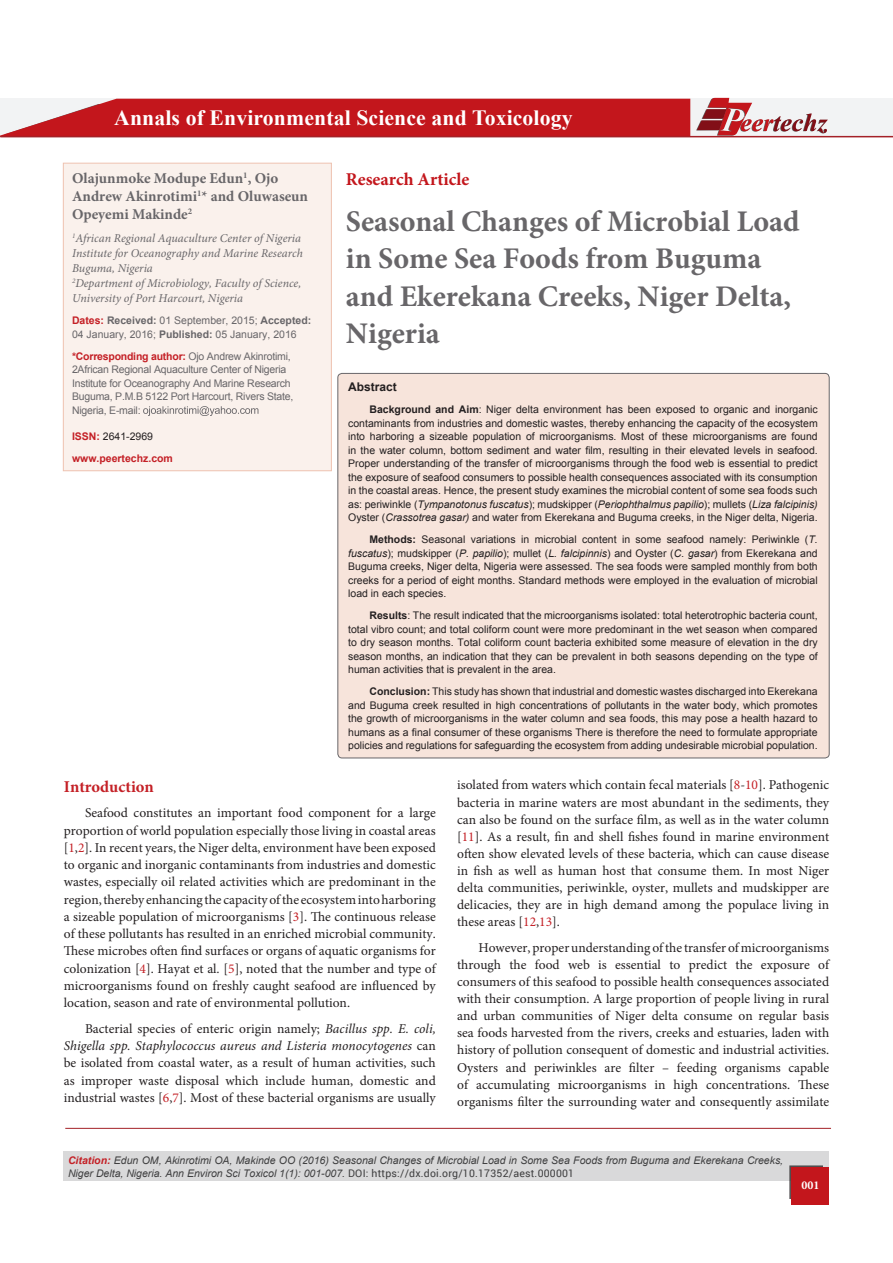
<style>
.page{position:relative;width:893px;height:1263px;background:#fff}
.page>*{position:absolute;margin:0;border:0;box-sizing:border-box;transform-origin:0 0}
.t1{font:700 30px/37.5px "Minion Pro";color:#686669}
.t2{font:700 21.75px "Times New Roman";letter-spacing:.005em;color:#fff}
.t3{font:700 18px "Minion Pro";color:#c3161c}
.bodyText{font:700 16.5px "Minion Pro";color:#c42026}
.t4{font:700 15px/18px "Minion Pro";color:#686669}
.bodyText-2{font:13.5px/17.1px "Minion Pro";color:#231f20;text-align:justify}
.t5{font:italic 12px/15px "Minion Pro";color:#686669}
.t6{font:700 12px "Arial";color:#231f20}
.t7{font:700 12px "Minion Pro";color:#fff}
.bodyText-3{font:10.5px/13.5px "Arial";color:#231f20;text-align:justify}
.Pa1{font:italic 10.5px/13.5px "Arial";color:#3e3e3f}
.t8{font:10.5px/13.5px "Arial";letter-spacing:-.02em;color:#686669}
.t9{font:10.5px/13.5px "Arial";color:#686669}
.t10{font:700 10.5px "Arial";color:#c42026}
.s1{font-weight:700;color:#c42026}
.s2{font-weight:700}
.s3{font-style:italic}
.s4{color:#c42026}
.s5{font-family:"Roboto";font-style:normal}
</style>
<div class="page">
<div style="left:0;top:99px;width:893px;height:38px;background:#f2f3f4"></div>
<svg style="left:0;top:99px;width:690px;height:37px;background:#c6282e"></svg>
<hr style="left:0;top:136px;width:893px;height:1px;background:#a42127">
<svg style="left:696px;top:98px;width:132px;height:37px"></svg>
<div style="left:64px;top:1151px;width:765px;height:30px;background:#d9d9da"></div>
<hr style="left:65px;top:1128px;width:766px;height:1px;background:#a42127">
<div style="left:789px;top:1165px;width:34px;height:34px;background:#231f20;opacity:.75"></div>
<svg style="left:792px;top:1167px;width:37px;height:38px"></svg>
<div style="left:338px;top:373px;width:491px;height:385px;background:#f7e4db;border-radius:4px"></div>
<div style="left:63px;top:163px;width:268px;height:308px;background:#faf1ec"></div>
<svg style="left:143px;top:406px;width:115px;height:10px"></svg>
<div style="left:63px;top:163px;width:269px;height:308px;border:1px solid #eec3b1"></div>
<p class="t2" style="left:114px;top:102px;width:460px">Annals of Environmental Science and Toxicology</p>
<p class="t3" style="left:346px;top:166px;width:125px">Research Article</p>
<p class="t1" style="left:346px;top:202px;width:455px">Seasonal Changes of Microbial Load in Some Sea Foods from Buguma and Ekerekana Creeks, Niger Delta,<br>Nigeria</p>
<p class="t4" style="left:72px;top:169px;width:238px">Olajunmoke Modupe Edun<sup>1</sup>, Ojo<br>Andrew Akinrotimi<sup>1</sup>* and Oluwaseun<br>Opeyemi Makinde<sup>2</sup></p>
<p class="t5" style="left:72px;top:231px;width:232px"><sup>1</sup>African Regional Aquaculture Center of Nigeria<br>Institute for Oceanography and Marine Research<br>Buguma, Nigeria</p>
<p class="t5" style="left:72px;top:276px;width:231px"><sup>2</sup>Department of Microbiology, Faculty of Science,<br>University of Port Harcourt, Nigeria</p>
<p class="t9" style="left:72px;top:314px;width:241px"><span class="s1">Dates:</span> <span class="s2">Received:</span> 01 September, 2015; <span class="s2">Accepted:<br></span>04 January, 2016; <span class="s2">Published:</span> 05 January, 2016</p>
<p class="t8" style="left:72px;top:349px;width:223px"><span class="s1">*Corresponding author:</span> Ojo Andrew Akinrotimi, 2African Regional Aquaculture Center of Nigeria Institute for Oceanography And Marine Research Buguma, P.M.B 5122 Port Harcourt, Rivers State, Nigeria, E-mail:</p>
<p class="bodyText-3" style="left:72px;top:429px;width:83px"><span class="s1">ISSN:</span> 2641-2969</p>
<p class="t10" style="left:72px;top:451px;width:102px">www.peertechz.com</p>
<p class="t6" style="left:348px;top:378px;width:50px">Abstract</p>
<p class="bodyText-3" style="left:348px;top:402px;width:471px;text-indent:21px"><span class="s2">Background and Aim</span>: Niger delta environment has been exposed to organic and inorganic contaminants from industries and domestic wastes, thereby enhancing the capacity of the ecosystem into harboring a sizeable population of microorganisms. Most of these microorganisms are found in the water column, bottom sediment and water film, resulting in their elevated levels in seafood.<br>Proper understanding of the transfer of microorganisms through the food web is essential to predict the exposure of seafood consumers to possible health consequences associated with its consumption in the coastal areas. Hence, the present study examines the microbial content of some sea foods such as: periwinkle (<span class="s3">Tympanotonus fuscatus</span>); mudskipper (<span class="s3">Periophthalmus papilio</span>); mullets (<span class="s3">Liza falcipinis)<br></span>Oyster (<span class="s3">Crassotrea gasar)</span> and water from Ekerekana and Buguma creeks, in the Niger delta, Nigeria.</p>
<p class="bodyText-3" style="left:348px;top:532px;width:471px;text-indent:21px"><span class="s2">Methods:</span> Seasonal variations in microbial content in some seafood namely: Periwinkle (<span class="s3">T. fuscatus</span>); mudskipper (<span class="s3">P. papilio</span>); mullet (<span class="s3">L. falcipinnis</span>) and Oyster (<span class="s3">C. gasar</span>) from Ekerekana and Buguma creeks, Niger delta, Nigeria were assessed. The sea foods were sampled monthly from both creeks for a period of eight months. Standard methods were employed in the evaluation of microbial load in each species.</p>
<p class="bodyText-3" style="left:348px;top:608px;width:471px;text-indent:21px"><span class="s2">Results</span>: The result indicated that the microorganisms isolated: total heterotrophic bacteria count, total vibro count; and total coliform count were more predominant in the wet season when compared to dry season months. Total coliform count bacteria exhibited some measure of elevation in the dry season months, an indication that they can be prevalent in both seasons depending on the type of human activities that is prevalent in the area.</p>
<p class="bodyText-3" style="left:348px;top:684px;width:471px;text-indent:21px"><span class="s2">Conclusion:</span> This study has shown that industrial and domestic wastes discharged into Ekerekana and Buguma creek resulted in high concentrations of pollutants in the water body, which promotes the growth of microorganisms in the water column and sea foods, this may pose a health hazard to humans as a final consumer of these organisms There is therefore the need to formulate appropriate policies and regulations for safeguarding the ecosystem from adding undesirable microbial population.</p>
<p class="bodyText-2" style="left:457px;top:777px;width:374px">isolated from waters which contain fecal materials [<span class="s4">8</span>-<span class="s4">10</span>]. Pathogenic bacteria in marine waters are most abundant in the sediments, they can also be found on the surface film, as well as in the water column [<span class="s4">11</span>]. As a result, fin and shell fishes found in marine environment often show elevated levels of these bacteria, which can cause disease in fish as well as human host that consume them. In most Niger delta communities, periwinkle, oyster, mullets and mudskipper are delicacies, they are in high demand among the populace living in these areas [<span class="s4">12</span>,<span class="s4">13</span>].</p>
<p class="bodyText-2" style="left:457px;top:939px;width:374px;text-indent:21px">However, proper understanding of the transfer of microorganisms through the food web is essential to predict the exposure of consumers of this seafood to possible health consequences associated with their consumption. A large proportion of people living in rural and urban communities of Niger delta consume on regular basis sea foods harvested from the rivers, creeks and estuaries, laden with history of pollution consequent of domestic and industrial activities.<br>Oysters and periwinkles are filter – feeding organisms capable of accumulating microorganisms in high concentrations. These organisms filter the surrounding water and consequently assimilate</p>
<p class="bodyText" style="left:64px;top:775px;width:92px">Introduction</p>
<p class="bodyText-2" style="left:64px;top:804px;width:374px;text-indent:21px">Seafood constitutes an important food component for a large proportion of world population especially those living in coastal areas [<span class="s4">1</span>,<span class="s4">2</span>]. In recent years, the Niger delta, environment have been exposed to organic and inorganic contaminants from industries and domestic wastes, especially oil related activities which are predominant in the region, thereby enhancing the capacity of the ecosystem into harboring a sizeable population of microorganisms [<span class="s4">3</span>]. The continuous release of these pollutants has resulted in an enriched microbial community.<br>These microbes often find surfaces or organs of aquatic organisms for colonization [<span class="s4">4</span>]. Hayat et al<span class="s3">.</span> [<span class="s4">5</span>], noted that the number and type of microorganisms found on freshly caught seafood are influenced by location, season and rate of environmental pollution.</p>
<p class="bodyText-2" style="left:64px;top:1020px;width:374px;text-indent:21px">Bacterial species of enteric origin namely; <span class="s3">Bacillus spp. E. coli, Shigella spp. Staphylococcus aureus and Listeria monocytogenes</span> can be isolated from coastal water, as a result of human activities, such as improper waste disposal which include human, domestic and industrial wastes [<span class="s4">6</span>,<span class="s4">7</span>]. Most of these bacterial organisms are usually</p>
<p class="Pa1" style="left:68px;top:1153px;width:717px"><span class="s1">Citation:</span> Edun OM, Akinrotimi OA, Makinde OO (2016) Seasonal Changes of Microbial Load in Some Sea Foods from Buguma and Ekerekana Creeks,<br>Niger Delta, Nigeria. Ann Environ Sci Toxicol 1(1): 001-007. <span class="s5">DOI: https://dx.doi.org/10.17352/aest.000001</span></p>
<p class="t7" style="left:801px;top:1176px;width:19px">001</p>
</div>
